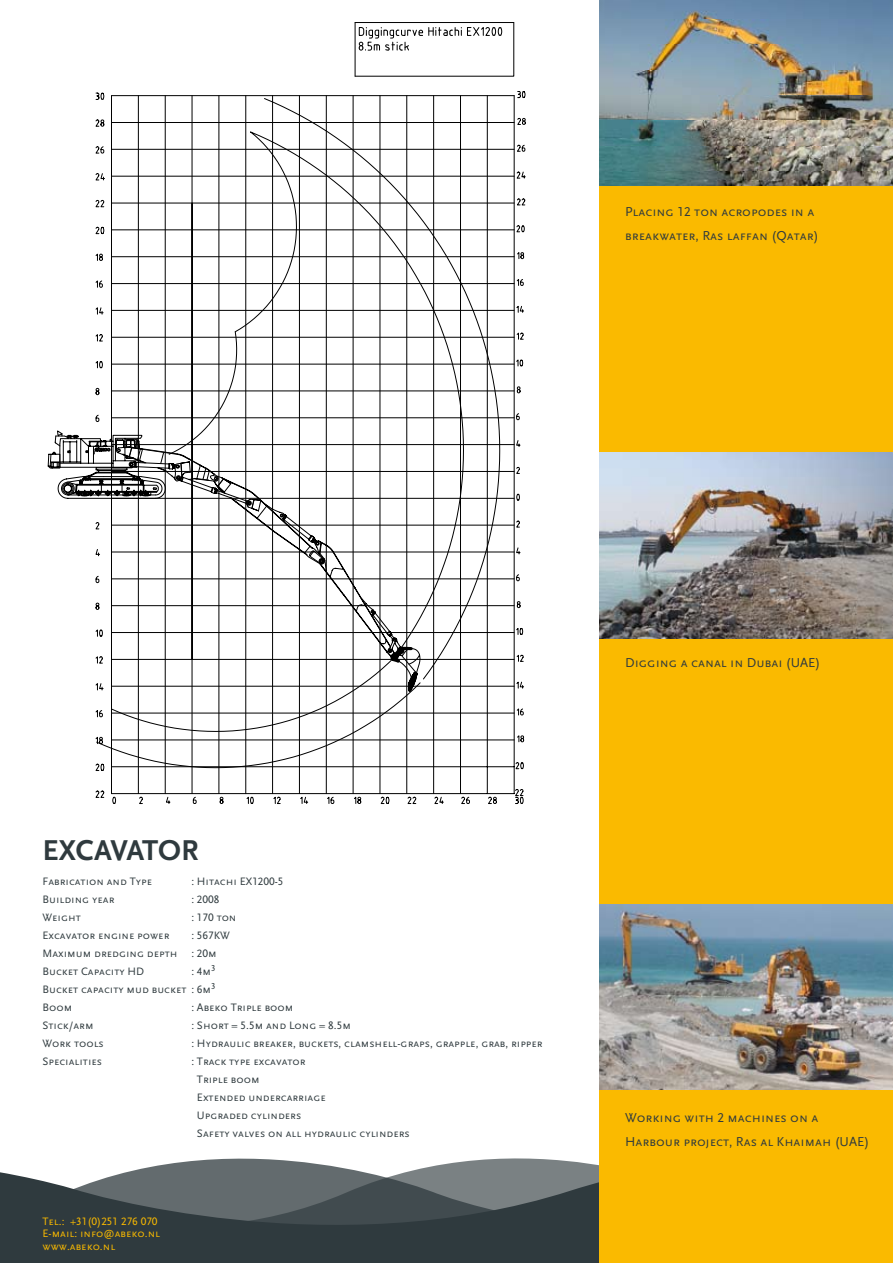
<style>
.page{position:relative;width:893px;height:1263px;background:#fff}
.page>*{position:absolute;margin:0;border:0;box-sizing:border-box;transform-origin:0 0}
.t1{font:700 30px "Scala Sans";color:#2f3a3e}
.t2{font:13.5px/24px "Scala Sans Caps";color:#2f3a3e}
.t3{font:11.25px/18px "Scala Sans Caps";color:#2f3a3e}
.t4{font:11.25px/12.8px "Scala Sans Caps";color:#faba00}
.s1{font-family:"Scala Sans"}
</style>
<div class="page">
<svg style="left:0;top:1137px;width:600px;height:126px"></svg>
<svg style="left:355px;top:22px;width:159px;height:54px"></svg>
<hr style="left:355px;top:23px;width:1px;height:53px;background:#000">
<svg style="left:47px;top:91px;width:479px;height:713px"></svg>
<div style="left:600px;top:0;width:293px;height:1263px;background:#faba00"></div>
<img style="left:600px;top:0;width:293px;height:185px">
<img style="left:600px;top:453px;width:293px;height:185px">
<img style="left:600px;top:904px;width:293px;height:186px">
<p class="t2" style="left:625px;top:200px;width:195px">Placing 12 ton acropodes in a breakwater, Ras laffan (Qatar)</p>
<h1 class="t1" style="left:43px;top:834px;width:158px">EXCAVATOR</h1>
<p class="t3" style="left:43px;top:873px;width:111px">Fabrication and Type</p>
<p class="t3" style="left:191px;top:873px;width:94px">: Hitachi EX1200-5</p>
<p class="t3" style="left:43px;top:891px;width:73px">Building year</p>
<p class="t3" style="left:191px;top:891px;width:30px">: 2008</p>
<p class="t3" style="left:43px;top:909px;width:40px">Weight</p>
<p class="t3" style="left:191px;top:909px;width:47px">: 170 ton</p>
<p class="t3" style="left:43px;top:927px;width:128px">Excavator engine power</p>
<p class="t3" style="left:43px;top:927px;width:189px;text-indent:149px">: 567KW<br>Maximum dredging depth : 20m<br>Bucket Capacity HD</p>
<p class="t3" style="left:43px;top:963px;width:175px;text-align:justify;text-indent:149px">: 4m<sup>3<br></sup>Bucket capacity mud bucket : 6m<sup>3<br></sup>Boom</p>
<p class="t3" style="left:191px;top:999px;width:104px">: Abeko Triple boom</p>
<p class="t3" style="left:43px;top:1017px;width:53px">Stick/arm</p>
<p class="t3" style="left:191px;top:1017px;width:161px">: Short = 5.5m and Long = 8.5m</p>
<p class="t3" style="left:43px;top:1035px;width:63px">Work tools</p>
<p class="t3" style="left:191px;top:1035px;width:353px">: Hydraulic breaker, buckets, clamshell-graps, grapple, grab, ripper</p>
<p class="t3" style="left:43px;top:1053px;width:61px">Specialities</p>
<p class="t3" style="left:197px;top:1053px;width:214px;text-indent:-6px">: Track type excavator<br>Triple boom<br>Extended undercarriage<br>Upgraded cylinders<br>Safety valves on all hydraulic cylinders</p>
<p class="t4" style="left:43px;top:1215px;width:119px">Tel.: +31(0)251 276 070<br>E-mail: info<span class="s1">@</span>abeko.nl www.abeko.nl</p>
<p class="t2" style="left:625px;top:651px;width:197px">Digging a canal in Dubai (UAE)</p>
<p class="t2" style="left:625px;top:1106px;width:246px">Working with 2 machines on a<br>Harbour project, Ras al Khaimah (UAE)</p>
</div>
